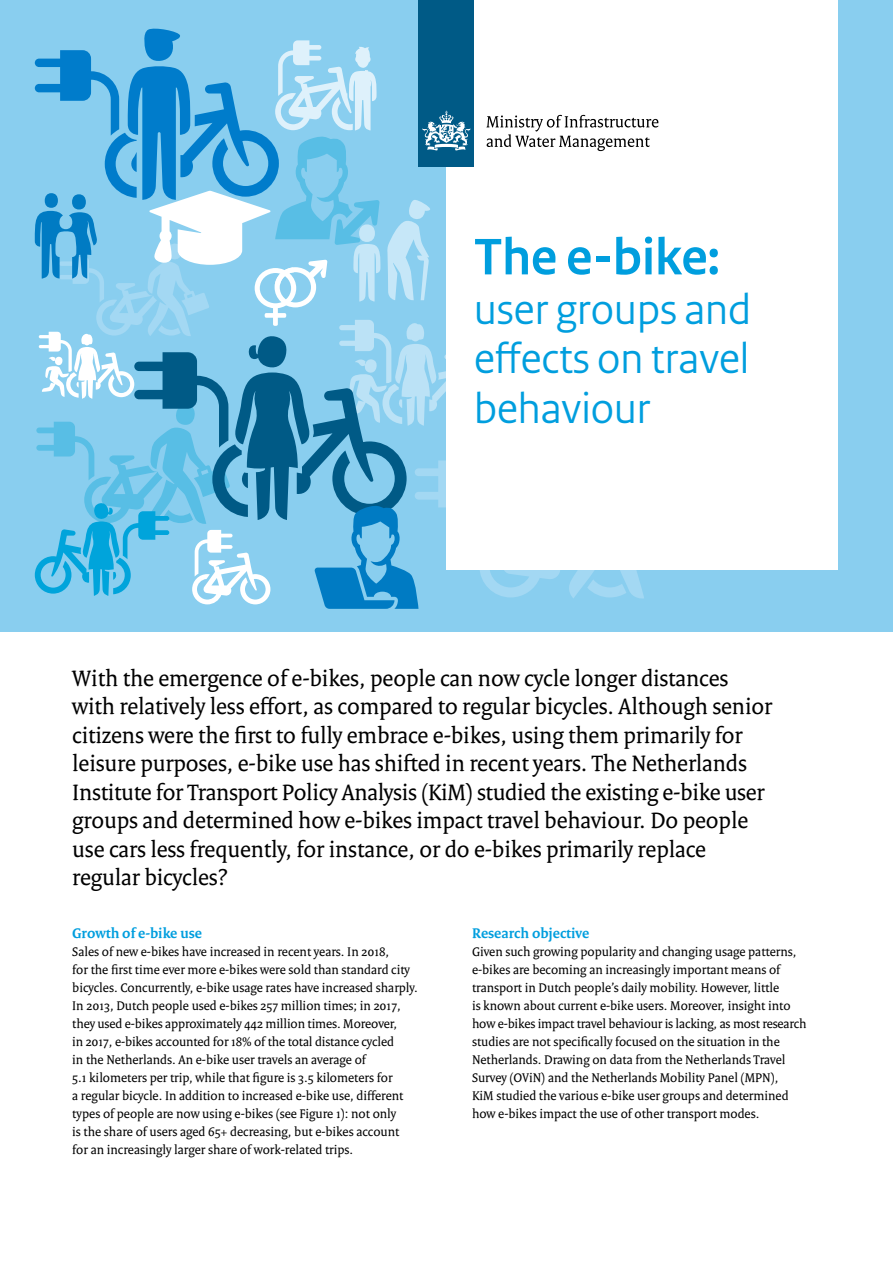
<style>
.page{position:relative;width:893px;height:1263px;background:#fff}
.page>*{position:absolute;margin:0;border:0;box-sizing:border-box;transform-origin:0 0}
._01_RO_Titel_Omslag{font:700 54px "Rijksoverheid Sans Heading";color:#009ede}
._01_RO_Titel_Omslag-2{font:45px/49.5px "Rijksoverheid Sans Heading";color:#009ede;text-align:justify}
._09_RO_Inleiding_Hoo{font:24px/28.5px "Rijksoverheid Serif";letter-spacing:-.005em;color:#000}
._05_RO_Alineakop{font:700 15px "Rijksoverheid Serif";color:#009ede}
._10_RO_Broodtekst{font:13.5px/18px "Rijksoverheid Serif";color:#000}
</style>
<div class="page">
<div style="left:0;top:0;width:893px;height:631px;background:#89ceef"></div>
<div style="left:446px;top:0;width:392px;height:570px;background:#fff"></div>
<div style="left:419px;top:0;width:55px;height:166px;background:#005a86"></div>
<svg style="left:35px;top:26px;width:624px;height:583px"></svg>
<p class="_01_RO_Titel_Omslag" style="left:474px;top:226px;width:247px">The e-bike:</p>
<p class="_01_RO_Titel_Omslag-2" style="left:474px;top:285px;width:278px">user groups and effects on travel behaviour</p>
<p class="_09_RO_Inleiding_Hoo" style="left:72px;top:663px;width:701px">With the emergence of e-bikes, people can now cycle longer distances with relatively less effort, as compared to regular bicycles. Although senior citizens were the first to fully embrace e-bikes, using them primarily for leisure purposes, e-bike use has shifted in recent years. The Netherlands Institute for Transport Policy Analysis (KiM) studied the existing e-bike user groups and determined how e-bikes impact travel behaviour. Do people use cars less frequently, for instance, or do e-bikes primarily replace regular bicycles?</p>
<p class="_05_RO_Alineakop" style="left:72px;top:924px;width:131px">Growth of e-bike use</p>
<p class="_10_RO_Broodtekst" style="left:72px;top:942px;width:347px">Sales of new e-bikes have increased in recent years. In 2018,<br>for the first time ever more e-bikes were sold than standard city bicycles. Concurrently, e-bike usage rates have increased sharply.<br>In 2013, Dutch people used e-bikes 257 million times; in 2017, they used e-bikes approximately 442 million times. Moreover,<br>in 2017, e-bikes accounted for 18% of the total distance cycled<br>in the Netherlands. An e-bike user travels an average of<br>5.1 kilometers per trip, while that figure is 3.5 kilometers for<br>a regular bicycle. In addition to increased e-bike use, different types of people are now using e-bikes (see Figure 1): not only<br>is the share of users aged 65+ decreasing, but e-bikes account for an increasingly larger share of work-related trips.</p>
<p class="_05_RO_Alineakop" style="left:472px;top:924px;width:119px">Research objective</p>
<p class="_10_RO_Broodtekst" style="left:472px;top:942px;width:336px">Given such growing popularity and changing usage patterns, e-bikes are becoming an increasingly important means of transport in Dutch people’s daily mobility. However, little<br>is known about current e-bike users. Moreover, insight into how e-bikes impact travel behaviour is lacking, as most research studies are not specifically focused on the situation in the Netherlands. Drawing on data from the Netherlands Travel Survey (OViN) and the Netherlands Mobility Panel (MPN),<br>KiM studied the various e-bike user groups and determined how e-bikes impact the use of other transport modes.</p>
</div>
